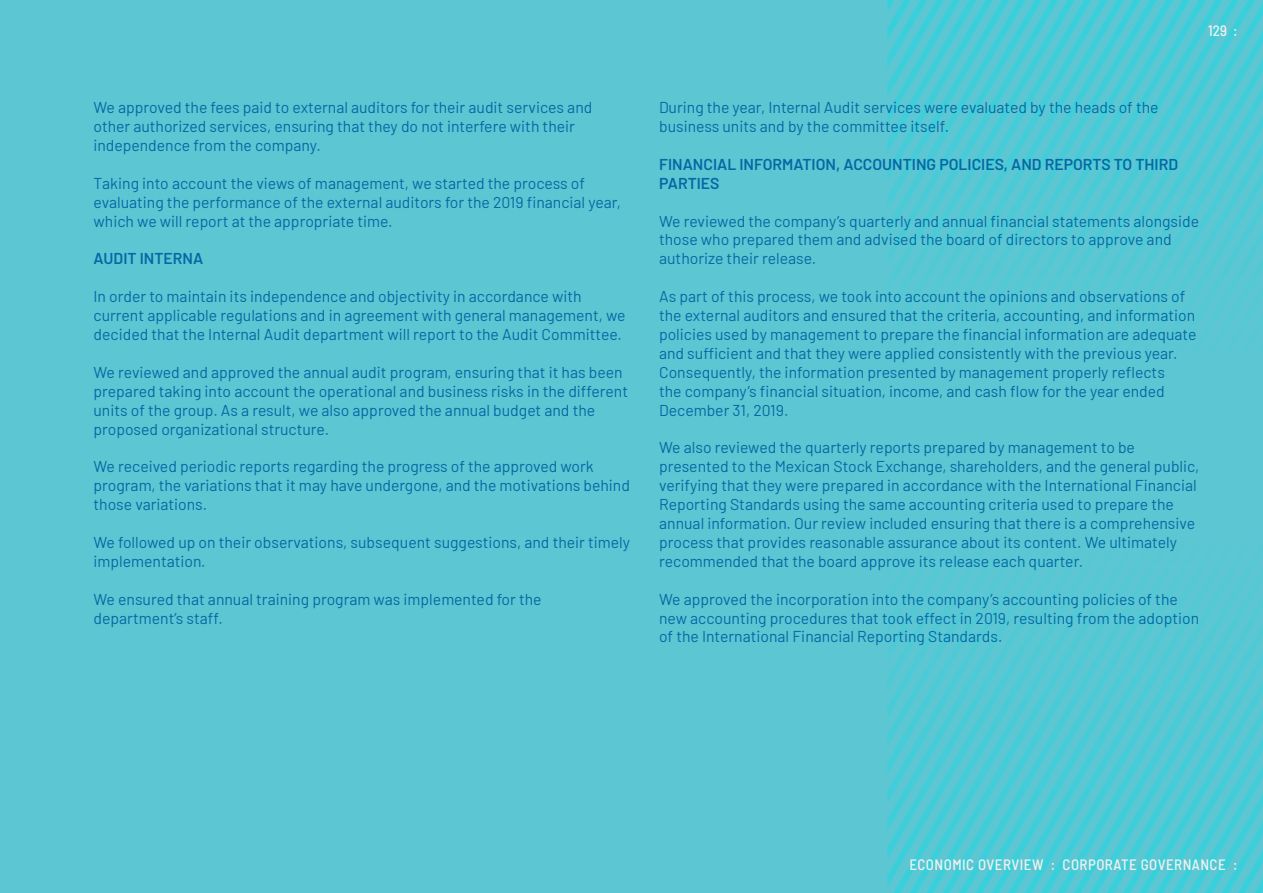
<style>
.page{position:relative;width:1263px;height:893px;background:#5cc7d3}
.page>*{position:absolute;margin:0;border:0;box-sizing:border-box;transform-origin:0 0}
.t1{font:15.75px/18.9px "Barlow";color:#0469a4}
.t2{font:600 15.75px/18.9px "Barlow";color:#0469a4}
.t3{font:500 semi-condensed 15px "Barlow";letter-spacing:.03em;color:#eff2f0}
</style>
<div class="page">
<svg style="left:887px;top:0;width:376px;height:276px"></svg>
<svg style="left:887px;top:619px;width:376px;height:274px"></svg>
<p class="t1" style="left:94px;top:97px;width:500px">We approved the fees paid to external auditors for their audit services and other authorized services, ensuring that they do not interfere with their independence from the company.</p>
<p class="t1" style="left:94px;top:172px;width:529px">Taking into account the views of management, we started the process of evaluating the performance of the external auditors for the 2019 financial year, which we will report at the appropriate time.</p>
<p class="t2" style="left:94px;top:248px;width:111px">AUDIT INTERNA</p>
<p class="t1" style="left:94px;top:286px;width:533px">In order to maintain its independence and objectivity in accordance with current applicable regulations and in agreement with general management, we decided that the Internal Audit department will report to the Audit Committee.</p>
<p class="t1" style="left:94px;top:361px;width:536px">We reviewed and approved the annual audit program, ensuring that it has been prepared taking into account the operational and business risks in the different units of the group. As a result, we also approved the annual budget and the proposed organizational structure.</p>
<p class="t1" style="left:94px;top:456px;width:538px">We received periodic reports regarding the progress of the approved work program, the variations that it may have undergone, and the motivations behind those variations.</p>
<p class="t1" style="left:94px;top:532px;width:538px">We followed up on their observations, subsequent suggestions, and their timely implementation.</p>
<p class="t1" style="left:94px;top:588px;width:450px">We ensured that annual training program was implemented for the department’s staff.</p>
<p class="t3" style="left:1208px;top:20px;width:31px">129 :</p>
<p class="t1" style="left:659px;top:97px;width:501px">During the year, Internal Audit services were evaluated by the heads of the business units and by the committee itself.</p>
<p class="t2" style="left:659px;top:153px;width:520px">FINANCIAL INFORMATION, ACCOUNTING POLICIES, AND REPORTS TO THIRD<br>PARTIES</p>
<p class="t1" style="left:659px;top:210px;width:542px">We reviewed the company’s quarterly and annual financial statements alongside those who prepared them and advised the board of directors to approve and authorize their release.</p>
<p class="t1" style="left:659px;top:286px;width:539px">As part of this process, we took into account the opinions and observations of the external auditors and ensured that the criteria, accounting, and information policies used by management to prepare the financial information are adequate and sufficient and that they were applied consistently with the previous year.<br>Consequently, the information presented by management properly reflects<br>the company’s financial situation, income, and cash flow for the year ended December 31, 2019.</p>
<p class="t1" style="left:659px;top:437px;width:542px">We also reviewed the quarterly reports prepared by management to be presented to the Mexican Stock Exchange, shareholders, and the general public, verifying that they were prepared in accordance with the International Financial Reporting Standards using the same accounting criteria used to prepare the annual information. Our review included ensuring that there is a comprehensive process that provides reasonable assurance about its content. We ultimately recommended that the board approve its release each quarter.</p>
<p class="t1" style="left:659px;top:588px;width:542px">We approved the incorporation into the company’s accounting policies of the new accounting procedures that took effect in 2019, resulting from the adoption of the International Financial Reporting Standards.</p>
<p class="t3" style="left:909px;top:854px;width:330px">ECONOMIC OVERVIEW : CORPORATE GOVERNANCE :</p>
</div>
